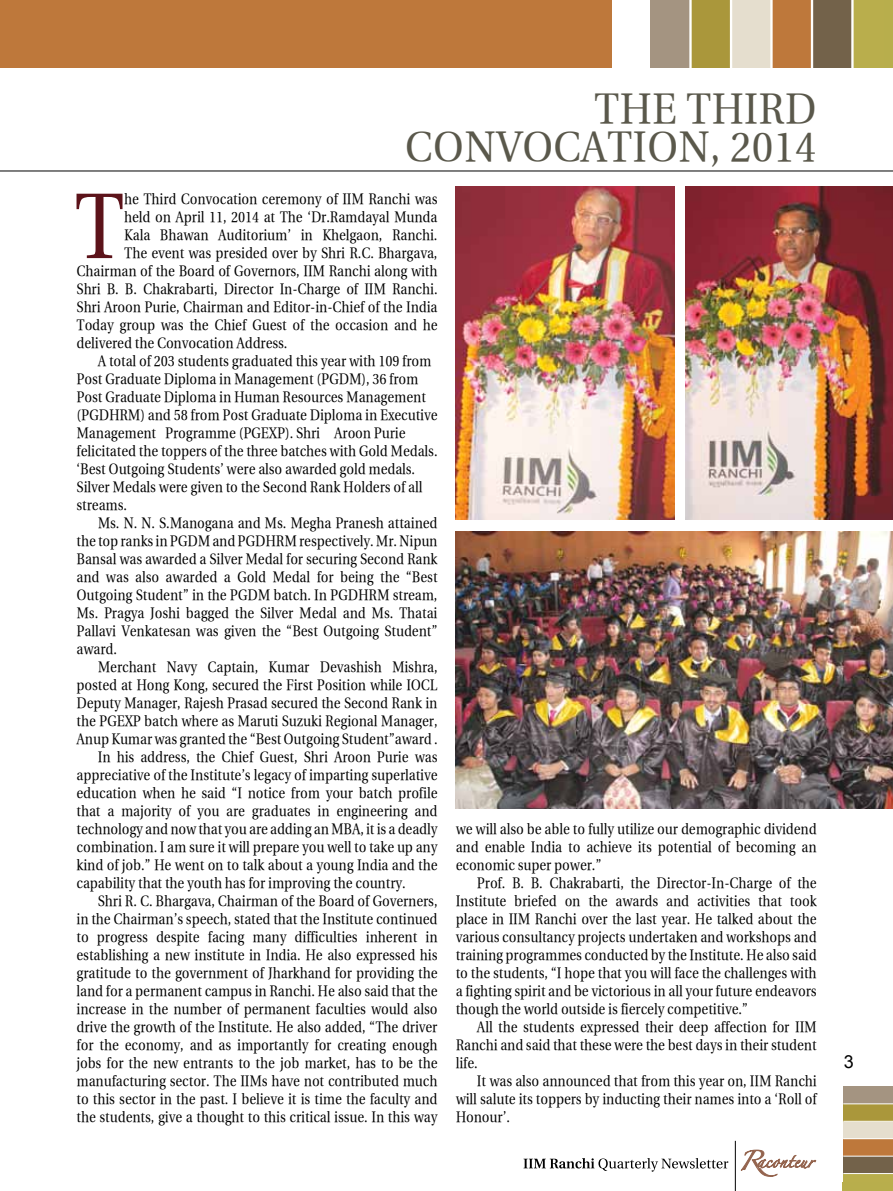
<style>
.page{position:relative;width:893px;height:1191px;background:#fff}
.page>*{position:absolute;margin:0;border:0;box-sizing:border-box;transform-origin:0 0}
.t1{font:93px "Utopia";color:#5c131a;scale:.9 1}
.t2{font:42px "Utopia";color:#5a584b}
.t3{font:18px "Arial";color:#000}
.t4{font:15px/18px "Utopia";color:#000;text-align:justify;scale:.9 1}
</style>
<div class="page">
<div style="left:0;top:0;width:612px;height:68px;background:#be783b"></div>
<div style="left:852px;top:0;width:41px;height:68px;background:#b9ae4c"></div>
<div style="left:812px;top:0;width:40px;height:68px;background:#73624a"></div>
<div style="left:771px;top:0;width:41px;height:68px;background:#be783b"></div>
<div style="left:731px;top:0;width:40px;height:68px;background:#e5dece"></div>
<div style="left:690px;top:0;width:41px;height:68px;background:#aa973b"></div>
<div style="left:650px;top:0;width:40px;height:68px;background:#a49481"></div>
<hr style="left:851px;top:0;width:3px;height:68px;background:#fffffe">
<hr style="left:811px;top:0;width:2px;height:68px;background:#fffffe">
<hr style="left:770px;top:0;width:3px;height:68px;background:#fffffe">
<hr style="left:730px;top:0;width:2px;height:68px;background:#fffffe">
<hr style="left:689px;top:0;width:3px;height:68px;background:#fffffe">
<hr style="left:0;top:171px;width:893px;height:1px;background:#000">
<img style="left:456px;top:531px;width:437px;height:277px">
<img style="left:455px;top:186px;width:219px;height:333px">
<img style="left:686px;top:186px;width:207px;height:333px">
<svg style="left:523px;top:1158px;width:205px;height:13px"></svg>
<hr style="left:735px;top:1140px;width:1px;height:51px;background:#000">
<div style="left:843px;top:1173px;width:50px;height:18px;background:#b9ae4c"></div>
<div style="left:843px;top:1156px;width:50px;height:17px;background:#73624a"></div>
<div style="left:843px;top:1138px;width:50px;height:18px;background:#be783b"></div>
<div style="left:843px;top:1121px;width:50px;height:17px;background:#e5dece"></div>
<div style="left:843px;top:1103px;width:50px;height:18px;background:#aa973b"></div>
<div style="left:843px;top:1086px;width:50px;height:17px;background:#a49481"></div>
<hr style="left:843px;top:1172px;width:50px;height:2px;background:#fffffe">
<hr style="left:843px;top:1155px;width:50px;height:1px;background:#fffffe">
<hr style="left:843px;top:1138px;width:50px;height:1px;background:#fffffe">
<hr style="left:843px;top:1120px;width:50px;height:2px;background:#fffffe">
<hr style="left:843px;top:1103px;width:50px;height:1px;background:#fffffe">
<svg style="left:741px;top:1149px;width:76px;height:28px"></svg>
<div style="left:842px;top:1182px;width:51px;height:9px;background:#b8ae4c"></div>
<h2 class="t2" style="left:594px;top:85px;width:144px">The Third</h2>
<h2 class="t2" style="left:405px;top:124px;width:30px">Convo</h2>
<h2 class="t2" style="left:553px;top:124px;width:55px">cation</h2>
<h2 class="t2" style="left:710px;top:124px;width:108px">, 2014</h2>
<h1 class="t1" style="left:74px;top:175px;width:58px">T</h1>
<p class="t4" style="left:124px;top:190px;width:350px">he Third Convocation ceremony of IIM Ranchi was</p>
<p class="t4" style="left:124px;top:208px;width:350px">held on April 11, 2014 at The ‘Dr.Ramdayal Munda</p>
<p class="t4" style="left:124px;top:226px;width:350px">Kala Bhawan Auditorium’ in Khelgaon, Ranchi.</p>
<p class="t4" style="left:124px;top:244px;width:350px">The event was presided over by Shri R.C. Bhargava,</p>
<p class="t4" style="left:77px;top:262px;width:403px">Chairman of the Board of Governors, IIM Ranchi along with</p>
<p class="t4" style="left:77px;top:280px;width:403px">Shri B. B. Chakrabarti, Director In-Charge of IIM Ranchi.</p>
<p class="t4" style="left:77px;top:298px;width:403px">Shri Aroon Purie, Chairman and Editor-in-Chief of the India</p>
<p class="t4" style="left:77px;top:316px;width:403px">Today group was the Chief Guest of the occasion and he</p>
<p class="t4" style="left:77px;top:334px;width:236px">delivered the Convocation Address.</p>
<p class="t4" style="left:98px;top:352px;width:372px">A total of 203 students graduated this year with 109 from</p>
<p class="t4" style="left:77px;top:370px;width:381px">Post Graduate Diploma in Management (PGDM), 36 from</p>
<p class="t4" style="left:77px;top:388px;width:390px">Post Graduate Diploma in Human Resources Management</p>
<p class="t4" style="left:77px;top:406px;width:403px">(PGDHRM) and 58 from Post Graduate Diploma in Executive</p>
<p class="t4" style="left:77px;top:424px;width:367px">Management Programme (PGEXP). Shri Aroon Purie</p>
<p class="t4" style="left:77px;top:442px;width:403px">felicitated the toppers of the three batches with Gold Medals.</p>
<p class="t4" style="left:77px;top:460px;width:378px">‘Best Outgoing Students’ were also awarded gold medals.</p>
<p class="t4" style="left:77px;top:478px;width:386px">Silver Medals were given to the Second Rank Holders of all</p>
<p class="t4" style="left:77px;top:496px;width:58px">streams.</p>
<p class="t4" style="left:98px;top:514px;width:379px">Ms. N. N. S.Manogana and Ms. Megha Pranesh attained</p>
<p class="t4" style="left:77px;top:532px;width:403px">the top ranks in PGDM and PGDHRM respectively. Mr. Nipun</p>
<p class="t4" style="left:77px;top:550px;width:403px">Bansal was awarded a Silver Medal for securing Second Rank</p>
<p class="t4" style="left:77px;top:568px;width:403px">and was also awarded a Gold Medal for being the “Best</p>
<p class="t4" style="left:77px;top:586px;width:402px">Outgoing Student” in the PGDM batch. In PGDHRM stream,</p>
<p class="t4" style="left:77px;top:604px;width:403px">Ms. Pragya Joshi bagged the Silver Medal and Ms. Thatai</p>
<p class="t4" style="left:77px;top:622px;width:403px">Pallavi Venkatesan was given the “Best Outgoing Student”</p>
<p class="t4" style="left:77px;top:640px;width:46px">award.</p>
<p class="t4" style="left:98px;top:658px;width:379px">Merchant Navy Captain, Kumar Devashish Mishra,</p>
<p class="t4" style="left:77px;top:676px;width:402px">posted at Hong Kong, secured the First Position while IOCL</p>
<p class="t4" style="left:77px;top:694px;width:402px">Deputy Manager, Rajesh Prasad secured the Second Rank in</p>
<p class="t4" style="left:77px;top:712px;width:403px">the PGEXP batch where as Maruti Suzuki Regional Manager,</p>
<p class="t4" style="left:77px;top:730px;width:403px">Anup Kumar was granted the “Best Outgoing Student”award .</p>
<p class="t4" style="left:98px;top:748px;width:379px">In his address, the Chief Guest, Shri Aroon Purie was</p>
<p class="t4" style="left:77px;top:766px;width:403px">appreciative of the Institute’s legacy of imparting superlative</p>
<p class="t4" style="left:77px;top:784px;width:402px">education when he said “I notice from your batch profile</p>
<p class="t4" style="left:77px;top:802px;width:402px">that a majority of you are graduates in engineering and</p>
<p class="t4" style="left:77px;top:820px;width:402px">technology and now that you are adding an MBA, it is a deadly</p>
<p class="t4" style="left:77px;top:838px;width:402px">combination. I am sure it will prepare you well to take up any</p>
<p class="t4" style="left:77px;top:856px;width:402px">kind of job.” He went on to talk about a young India and the</p>
<p class="t4" style="left:77px;top:874px;width:367px">capability that the youth has for improving the country.</p>
<p class="t4" style="left:98px;top:892px;width:379px">Shri R. C. Bhargava, Chairman of the Board of Governers,</p>
<p class="t4" style="left:77px;top:910px;width:403px">in the Chairman’s speech, stated that the Institute continued</p>
<p class="t4" style="left:77px;top:928px;width:403px">to progress despite facing many difficulties inherent in</p>
<p class="t4" style="left:77px;top:946px;width:403px">establishing a new institute in India. He also expressed his</p>
<p class="t4" style="left:77px;top:964px;width:403px">gratitude to the government of Jharkhand for providing the</p>
<p class="t4" style="left:77px;top:982px;width:403px">land for a permanent campus in Ranchi. He also said that the</p>
<p class="t4" style="left:77px;top:1000px;width:403px">increase in the number of permanent faculties would also</p>
<p class="t4" style="left:77px;top:1018px;width:402px">drive the growth of the Institute. He also added, “The driver</p>
<p class="t4" style="left:77px;top:1036px;width:402px">for the economy, and as importantly for creating enough</p>
<p class="t4" style="left:77px;top:1054px;width:403px">jobs for the new entrants to the job market, has to be the</p>
<p class="t4" style="left:77px;top:1072px;width:402px">manufacturing sector. The IIMs have not contributed much</p>
<p class="t4" style="left:77px;top:1090px;width:402px">to this sector in the past. I believe it is time the faculty and</p>
<p class="t4" style="left:77px;top:1108px;width:402px">the students, give a thought to this critical issue. In this way</p>
<p class="t4" style="left:456px;top:820px;width:403px">we will also be able to fully utilize our demographic dividend and enable India to achieve its potential of becoming an economic super power.”</p>
<p class="t4" style="left:456px;top:874px;width:403px;text-indent:21px">Prof. B. B. Chakrabarti, the Director-In-Charge of the Institute briefed on the awards and activities that took place in IIM Ranchi over the last year. He talked about the various consultancy projects undertaken and workshops and training programmes conducted by the Institute. He also said to the students, “I hope that you will face the challenges with a fighting spirit and be victorious in all your future endeavors though the world outside is fiercely competitive.”</p>
<p class="t4" style="left:456px;top:1018px;width:403px;text-indent:21px">All the students expressed their deep affection for IIM Ranchi and said that these were the best days in their student life.</p>
<p class="t4" style="left:456px;top:1072px;width:403px;text-indent:21px">It was also announced that from this year on, IIM Ranchi will salute its toppers by inducting their names into a ‘Roll of Honour’.</p>
<p class="t3" style="left:844px;top:1050px;width:12px">3</p>
</div>
